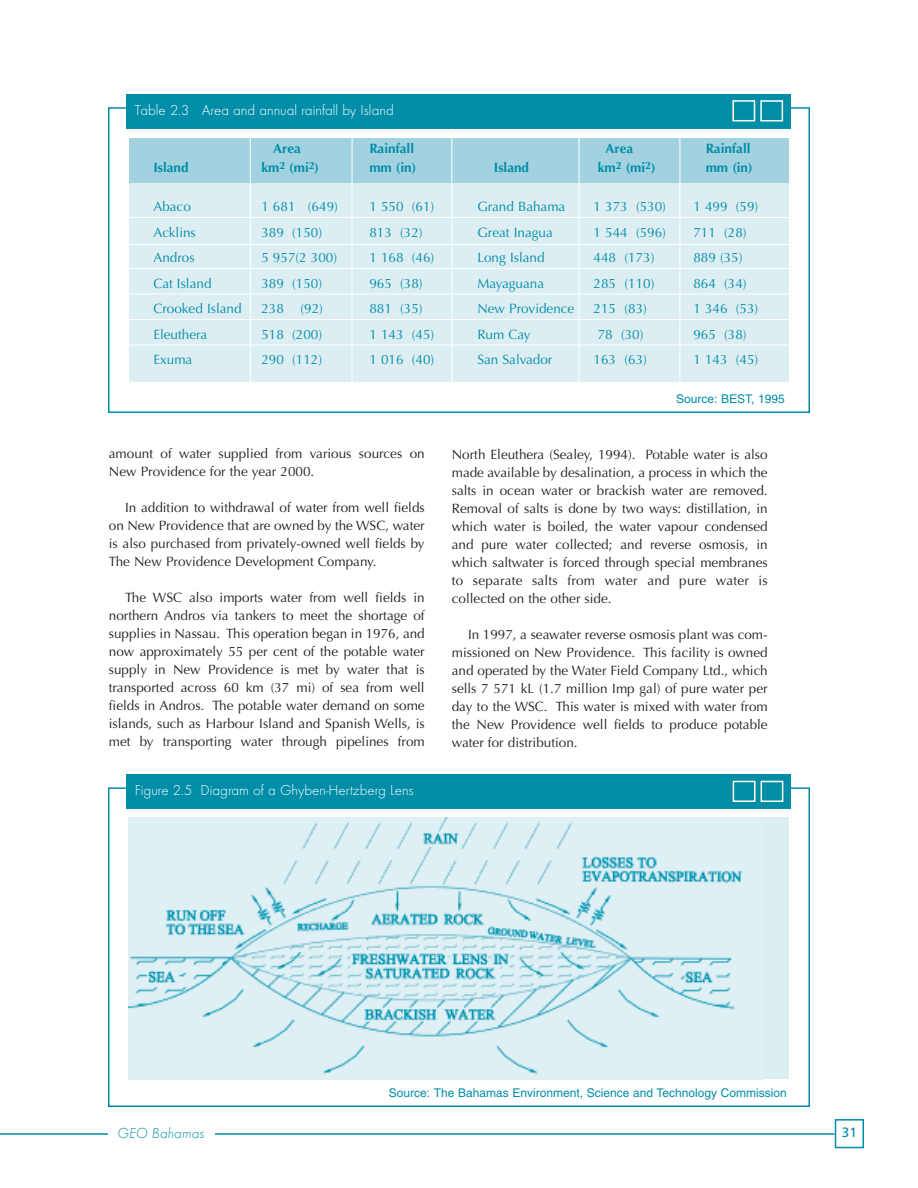
<style>
.page{position:relative;width:918px;height:1188px;background:#fff}
.page>*{position:absolute;margin:0;border:0;box-sizing:border-box;transform-origin:0 0}
.t1{font:300 15px "Futura T";color:#fff}
.t2{font:italic 300 15px "Futura T";color:#008da8}
.t3{font:13.5px/18px "Optima";color:#231f20;text-align:justify}
.t4{font:13.5px "Optima";color:#008da8}
.t5{font:700 13.5px "Optima";color:#008da8}
.t6{font:13.5px "Frutiger";color:#008da8}
.t7{font:12px "Helvetica";color:#008da8}
</style>
<div class="page">
<hr style="left:0;top:1133px;width:835px;height:2px;background:#008da8">
<div style="left:835px;top:1119px;width:29px;height:29px;border:2px solid #008da8"></div>
<div style="left:108px;top:1119px;width:106px;height:32px;background:#fff"></div>
<div style="left:129px;top:181px;width:660px;height:201px;background:#ddeef3"></div>
<div style="left:129px;top:138px;width:660px;height:44px;background:#a2d2e0"></div>
<div style="left:127px;top:95px;width:664px;height:34px;background:#008da8"></div>
<div style="left:127px;top:775px;width:664px;height:34px;background:#008da8"></div>
<div style="left:733px;top:781px;width:23px;height:21px;border:2px solid #fff"></div>
<div style="left:761px;top:781px;width:22px;height:21px;border:2px solid #fff"></div>
<div style="left:732px;top:100px;width:23px;height:21px;border:2px solid #fff"></div>
<div style="left:760px;top:100px;width:23px;height:22px;border:2px solid #fff"></div>
<div style="left:129px;top:817px;width:659px;height:262px;background:#ddeef3"></div>
<img style="left:129px;top:817px;width:613px;height:257px">
<hr style="left:124px;top:217px;width:667px;height:1px;background:#fff">
<hr style="left:122px;top:244px;width:667px;height:1px;background:#fff">
<hr style="left:125px;top:268px;width:667px;height:1px;background:#fff">
<hr style="left:126px;top:294px;width:668px;height:1px;background:#fff">
<hr style="left:125px;top:319px;width:667px;height:1px;background:#fff">
<hr style="left:125px;top:345px;width:667px;height:1px;background:#fff">
<hr style="left:250px;top:136px;width:1px;height:258px;background:#fff">
<hr style="left:352px;top:132px;width:1px;height:258px;background:#fff">
<hr style="left:451px;top:129px;width:1px;height:257px;background:#fff">
<hr style="left:579px;top:134px;width:1px;height:257px;background:#fff">
<hr style="left:680px;top:131px;width:1px;height:258px;background:#fff">
<p class="t1" style="left:135px;top:101px;width:260px">Table 2.3 Area and annual rainfall by Island</p>
<p class="t5" style="left:273px;top:140px;width:29px">Area</p>
<p class="t5" style="left:369px;top:140px;width:46px">Rainfall</p>
<p class="t5" style="left:606px;top:140px;width:29px">Area</p>
<p class="t5" style="left:706px;top:140px;width:46px">Rainfall</p>
<p class="t5" style="left:153px;top:160px;width:37px">Island</p>
<p class="t5" style="left:261px;top:160px;width:59px">km<sup>2</sup> (mi<sup>2</sup>)</p>
<p class="t5" style="left:369px;top:160px;width:48px">mm (in)</p>
<p class="t5" style="left:494px;top:160px;width:37px">Island</p>
<p class="t5" style="left:598px;top:160px;width:59px">km<sup>2</sup> (mi<sup>2</sup>)</p>
<p class="t5" style="left:706px;top:160px;width:48px">mm (in)</p>
<p class="t4" style="left:153px;top:199px;width:39px">Abaco</p>
<p class="t4" style="left:261px;top:199px;width:78px">1 681 (649)</p>
<p class="t4" style="left:369px;top:199px;width:66px">1 550 (61)</p>
<p class="t4" style="left:477px;top:199px;width:89px">Grand Bahama</p>
<p class="t4" style="left:594px;top:199px;width:74px">1 373 (530)</p>
<p class="t4" style="left:693px;top:199px;width:66px">1 499 (59)</p>
<p class="t4" style="left:153px;top:224px;width:44px">Acklins</p>
<p class="t4" style="left:261px;top:224px;width:62px">389 (150)</p>
<p class="t4" style="left:369px;top:224px;width:55px">813 (32)</p>
<p class="t4" style="left:477px;top:224px;width:77px">Great Inagua</p>
<p class="t4" style="left:594px;top:224px;width:74px">1 544 (596)</p>
<p class="t4" style="left:693px;top:224px;width:55px">711 (28)</p>
<p class="t4" style="left:153px;top:250px;width:43px">Andros</p>
<p class="t4" style="left:261px;top:250px;width:77px">5 957(2 300)</p>
<p class="t4" style="left:369px;top:250px;width:66px">1 168 (46)</p>
<p class="t4" style="left:477px;top:250px;width:69px">Long Island</p>
<p class="t4" style="left:594px;top:250px;width:62px">448 (173)</p>
<p class="t4" style="left:693px;top:250px;width:51px">889 (35)</p>
<p class="t4" style="left:153px;top:275px;width:60px">Cat Island</p>
<p class="t4" style="left:261px;top:275px;width:62px">389 (150)</p>
<p class="t4" style="left:369px;top:275px;width:55px">965 (38)</p>
<p class="t4" style="left:477px;top:275px;width:68px">Mayaguana</p>
<p class="t4" style="left:594px;top:275px;width:62px">285 (110)</p>
<p class="t4" style="left:693px;top:275px;width:55px">864 (34)</p>
<p class="t4" style="left:153px;top:301px;width:90px">Crooked Island</p>
<p class="t4" style="left:261px;top:301px;width:63px">238 (92)</p>
<p class="t4" style="left:369px;top:301px;width:55px">881 (35)</p>
<p class="t4" style="left:477px;top:301px;width:98px">New Providence</p>
<p class="t4" style="left:594px;top:301px;width:55px">215 (83)</p>
<p class="t4" style="left:693px;top:301px;width:66px">1 346 (53)</p>
<p class="t4" style="left:153px;top:326px;width:55px">Eleuthera</p>
<p class="t4" style="left:261px;top:326px;width:62px">518 (200)</p>
<p class="t4" style="left:369px;top:326px;width:66px">1 143 (45)</p>
<p class="t4" style="left:477px;top:326px;width:55px">Rum Cay</p>
<p class="t4" style="left:598px;top:326px;width:47px">78 (30)</p>
<p class="t4" style="left:693px;top:326px;width:55px">965 (38)</p>
<p class="t4" style="left:153px;top:352px;width:41px">Exuma</p>
<p class="t4" style="left:261px;top:352px;width:62px">290 (112)</p>
<p class="t4" style="left:369px;top:352px;width:66px">1 016 (40)</p>
<p class="t4" style="left:477px;top:352px;width:77px">San Salvador</p>
<p class="t4" style="left:594px;top:352px;width:55px">163 (63)</p>
<p class="t4" style="left:693px;top:352px;width:66px">1 143 (45)</p>
<p class="t3" style="left:109px;top:445px;width:317px">amount of water supplied from various sources on<br>New Providence for the year 2000.</p>
<p class="t3" style="left:109px;top:499px;width:317px;text-indent:16px">In addition to withdrawal of water from well fields on New Providence that are owned by the WSC, water is also purchased from privately-owned well fields by The New Providence Development Company.</p>
<p class="t3" style="left:109px;top:589px;width:317px;text-indent:16px">The WSC also imports water from well fields in northern Andros via tankers to meet the shortage of supplies in Nassau. This operation began in 1976, and now approximately 55 per cent of the potable water supply in New Providence is met by water that is transported across 60 km (37 mi) of sea from well fields in Andros. The potable water demand on some islands, such as Harbour Island and Spanish Wells, is met by transporting water through pipelines from</p>
<p class="t1" style="left:135px;top:781px;width:280px">Figure 2.5 Diagram of a Ghyben-Hertzberg Lens</p>
<p class="t7" style="left:676px;top:395px;width:110px">Source: BEST, 1995</p>
<p class="t3" style="left:452px;top:445px;width:317px">North Eleuthera (Sealey, 1994). Potable water is also made available by desalination, a process in which the salts in ocean water or brackish water are removed.<br>Removal of salts is done by two ways: distillation, in which water is boiled, the water vapour condensed and pure water collected; and reverse osmosis, in which saltwater is forced through special membranes to separate salts from water and pure water is collected on the other side.</p>
<p class="t3" style="left:452px;top:625px;width:317px;text-indent:16px">In 1997, a seawater reverse osmosis plant was com&shy;missioned on New Providence. This facility is owned and operated by the Water Field Company Ltd., which sells 7 571 kL (1.7 million Imp gal) of pure water per day to the WSC. This water is mixed with water from the New Providence well fields to produce potable water for distribution.</p>
<p class="t7" style="left:389px;top:1088px;width:399px">Source: The Bahamas Environment, Science and Technology Commission</p>
<p class="t2" style="left:117px;top:1124px;width:89px">GEO Bahamas</p>
<p class="t6" style="left:842px;top:1127px;width:17px">31</p>
</div>
